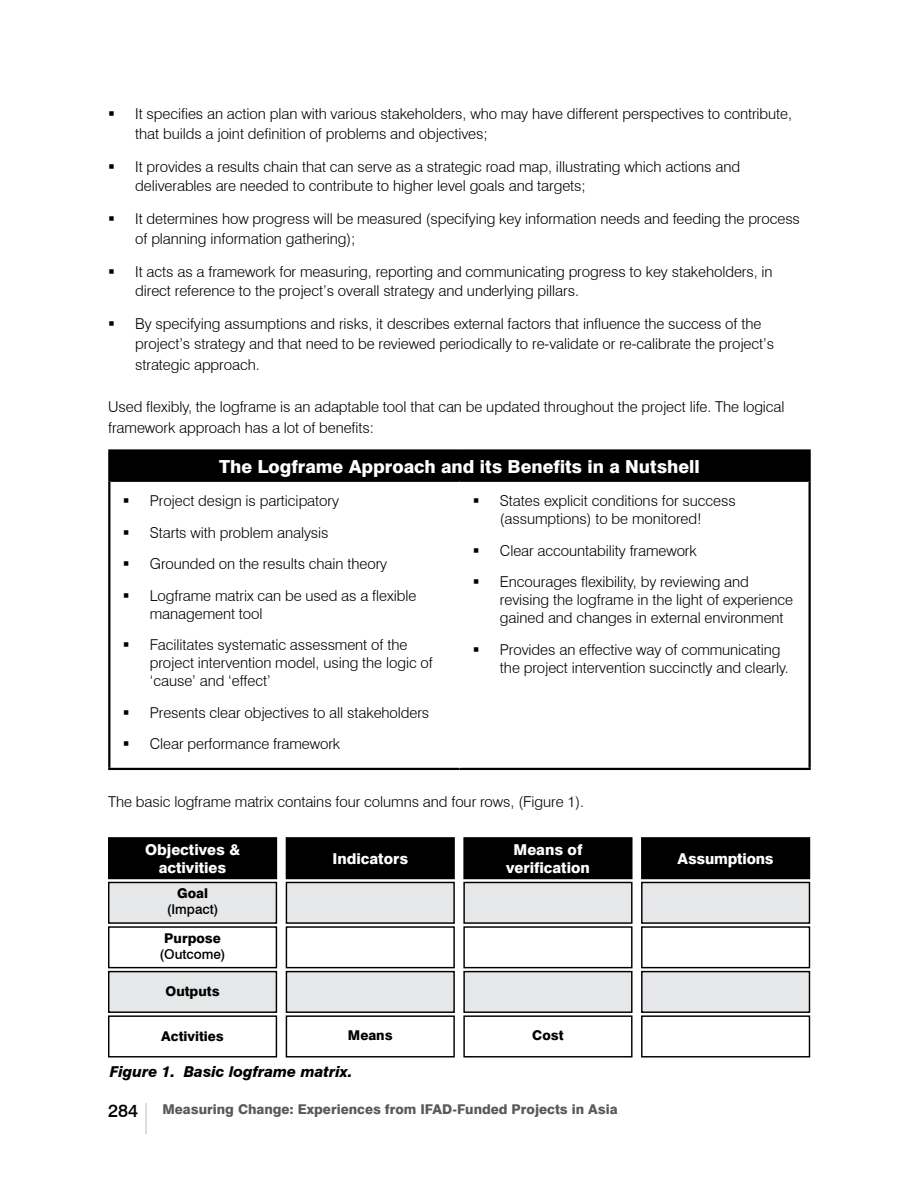
<style>
.page{position:relative;width:918px;height:1188px;background:#fff}
.page>*{position:absolute;margin:0;border:0;box-sizing:border-box;transform-origin:0 0}
.t1{font:800 18px "Swiss 721 BT";color:#fff}
.t2{font:500 18px "Swiss 721 BT";color:#000}
.t3{font:300 15px/31.5px "Swiss 721 BT";letter-spacing:-.005em;color:#000}
.t4{font:800 15px/18px "Swiss 721 BT";color:#fff;text-align:center}
.t5{font:italic 800 15px "Swiss 721 BT";letter-spacing:-.005em;color:#000}
.t6{font:800 13.5px "Swiss 721 BT";color:#58595b}
.t7{font:800 13.5px "Swiss 721 BT";color:#000}
.t8{font:500 13.5px "Swiss 721 BT";color:#000}
</style>
<div class="page">
<hr style="left:145px;top:1104px;width:2px;height:30px;background:#dcdddf">
<div style="left:109px;top:451px;width:701px;height:30px;background:#000"></div>
<hr style="left:108px;top:449px;width:351px;height:3px;background:#000">
<hr style="left:108px;top:452px;width:2px;height:29px;background:#000">
<hr style="left:459px;top:449px;width:352px;height:3px;background:#000">
<hr style="left:808px;top:452px;width:3px;height:29px;background:#000">
<hr style="left:108px;top:481px;width:2px;height:287px;background:#000">
<hr style="left:808px;top:481px;width:3px;height:287px;background:#000">
<hr style="left:108px;top:768px;width:351px;height:2px;background:#000">
<hr style="left:459px;top:768px;width:352px;height:2px;background:#000">
<hr style="left:110px;top:480px;width:349px;height:2px;background:#000">
<hr style="left:459px;top:480px;width:350px;height:2px;background:#000">
<div style="left:109px;top:838px;width:167px;height:41px;background:#000"></div>
<div style="left:108px;top:837px;width:169px;height:42px;border:1px solid #000"></div>
<div style="left:109px;top:882px;width:167px;height:41px;background:#e6e7e8"></div>
<div style="left:108px;top:882px;width:169px;height:42px;border:1px solid #000"></div>
<div style="left:108px;top:926px;width:169px;height:42px;border:1px solid #000"></div>
<div style="left:109px;top:972px;width:167px;height:40px;background:#e6e7e8"></div>
<div style="left:108px;top:971px;width:169px;height:42px;border:1px solid #000"></div>
<div style="left:108px;top:1015px;width:169px;height:42px;border:1px solid #000"></div>
<div style="left:286px;top:838px;width:168px;height:41px;background:#000"></div>
<div style="left:286px;top:837px;width:169px;height:42px;border:1px solid #000"></div>
<div style="left:286px;top:882px;width:168px;height:41px;background:#e6e7e8"></div>
<div style="left:286px;top:882px;width:169px;height:42px;border:1px solid #000"></div>
<div style="left:286px;top:926px;width:169px;height:42px;border:1px solid #000"></div>
<div style="left:286px;top:972px;width:168px;height:40px;background:#e6e7e8"></div>
<div style="left:286px;top:971px;width:169px;height:42px;border:1px solid #000"></div>
<div style="left:286px;top:1015px;width:169px;height:42px;border:1px solid #000"></div>
<div style="left:464px;top:838px;width:168px;height:41px;background:#000"></div>
<div style="left:463px;top:837px;width:170px;height:42px;border:1px solid #000"></div>
<div style="left:464px;top:882px;width:168px;height:41px;background:#e6e7e8"></div>
<div style="left:463px;top:882px;width:170px;height:42px;border:1px solid #000"></div>
<div style="left:463px;top:926px;width:170px;height:42px;border:1px solid #000"></div>
<div style="left:464px;top:972px;width:168px;height:40px;background:#e6e7e8"></div>
<div style="left:463px;top:971px;width:170px;height:42px;border:1px solid #000"></div>
<div style="left:463px;top:1015px;width:170px;height:42px;border:1px solid #000"></div>
<div style="left:642px;top:838px;width:167px;height:41px;background:#000"></div>
<div style="left:641px;top:837px;width:169px;height:42px;border:1px solid #000"></div>
<div style="left:642px;top:882px;width:167px;height:41px;background:#e6e7e8"></div>
<div style="left:641px;top:882px;width:169px;height:42px;border:1px solid #000"></div>
<div style="left:641px;top:926px;width:169px;height:42px;border:1px solid #000"></div>
<div style="left:642px;top:972px;width:167px;height:40px;background:#e6e7e8"></div>
<div style="left:641px;top:971px;width:169px;height:42px;border:1px solid #000"></div>
<div style="left:641px;top:1015px;width:169px;height:42px;border:1px solid #000"></div>
<p class="t3" style="left:135px;top:104px;width:658px;line-height:19.5px">It specifies an action plan with various stakeholders, who may have different perspectives to contribute, that builds a joint definition of problems and objectives;</p>
<p class="t3" style="left:135px;top:157px;width:606px;line-height:19.5px">It provides a results chain that can serve as a strategic road map, illustrating which actions and deliverables are needed to contribute to higher level goals and targets;</p>
<p class="t3" style="left:135px;top:209px;width:666px;line-height:19.5px">It determines how progress will be measured (specifying key information needs and feeding the process of planning information gathering);</p>
<p class="t3" style="left:135px;top:262px;width:639px;line-height:19.5px">It acts as a framework for measuring, reporting and communicating progress to key stakeholders, in direct reference to the project’s overall strategy and underlying pillars.</p>
<p class="t3" style="left:135px;top:314px;width:640px;line-height:19.5px">By specifying assumptions and risks, it describes external factors that influence the success of the project’s strategy and that need to be reviewed periodically to re-validate or re-calibrate the project’s</p>
<p class="t3" style="left:135px;top:349px;width:126px">strategic approach.</p>
<p class="t3" style="left:108px;top:396px;width:678px;line-height:21px">Used flexibly, the logframe is an adaptable tool that can be updated throughout the project life. The logical framework approach has a lot of benefits:</p>
<p class="t1" style="left:219px;top:455px;width:482px">The Logframe Approach and its Benefits in a Nutshell</p>
<p class="t3" style="left:150px;top:485px;width:268px">Project design is participatory<br>Starts with problem analysis<br>Grounded on the results chain theory Logframe matrix can be used as a flexible</p>
<p class="t3" style="left:150px;top:597px;width:259px">management tool<br>Facilitates systematic assessment of the</p>
<p class="t3" style="left:150px;top:654px;width:285px;line-height:18px">project intervention model, using the logic of ‘cause’ and ‘effect’</p>
<p class="t3" style="left:150px;top:696px;width:281px">Presents clear objectives to all stakeholders<br>Clear performance framework</p>
<p class="t3" style="left:500px;top:492px;width:237px;line-height:18px">States explicit conditions for success (assumptions) to be monitored!</p>
<p class="t3" style="left:500px;top:534px;width:250px">Clear accountability framework<br>Encourages flexibility, by reviewing and</p>
<p class="t3" style="left:500px;top:591px;width:295px;line-height:18px">revising the logframe in the light of experience gained and changes in external environment</p>
<p class="t3" style="left:500px;top:640px;width:290px;line-height:18px">Provides an effective way of communicating the project intervention succinctly and clearly.</p>
<p class="t3" style="left:108px;top:785px;width:477px">The basic logframe matrix contains four columns and four rows, (Figure 1).</p>
<p class="t4" style="left:145px;top:840px;width:97px">Objectives &amp; activities</p>
<p class="t7" style="left:177px;top:885px;width:32px">Goal</p>
<p class="t8" style="left:167px;top:901px;width:53px">(Impact)</p>
<p class="t7" style="left:164px;top:930px;width:58px">Purpose</p>
<p class="t8" style="left:159px;top:946px;width:68px">(Outcome)</p>
<p class="t7" style="left:166px;top:983px;width:56px">Outputs</p>
<p class="t7" style="left:161px;top:1028px;width:64px">Activities</p>
<p class="t7" style="left:348px;top:1027px;width:46px">Means</p>
<p class="t7" style="left:532px;top:1027px;width:33px">Cost</p>
<p class="t4" style="left:332px;top:849px;width:77px">Indicators</p>
<p class="t4" style="left:506px;top:840px;width:85px">Means of verification</p>
<p class="t4" style="left:678px;top:849px;width:98px">Assumptions</p>
<p class="t5" style="left:110px;top:1063px;width:244px">Figure 1. Basic logframe matrix.</p>
<p class="t2" style="left:108px;top:1100px;width:32px">284</p>
<p class="t6" style="left:162px;top:1101px;width:457px">Measuring Change: Experiences from IFAD-Funded Projects in Asia</p>
</div>
